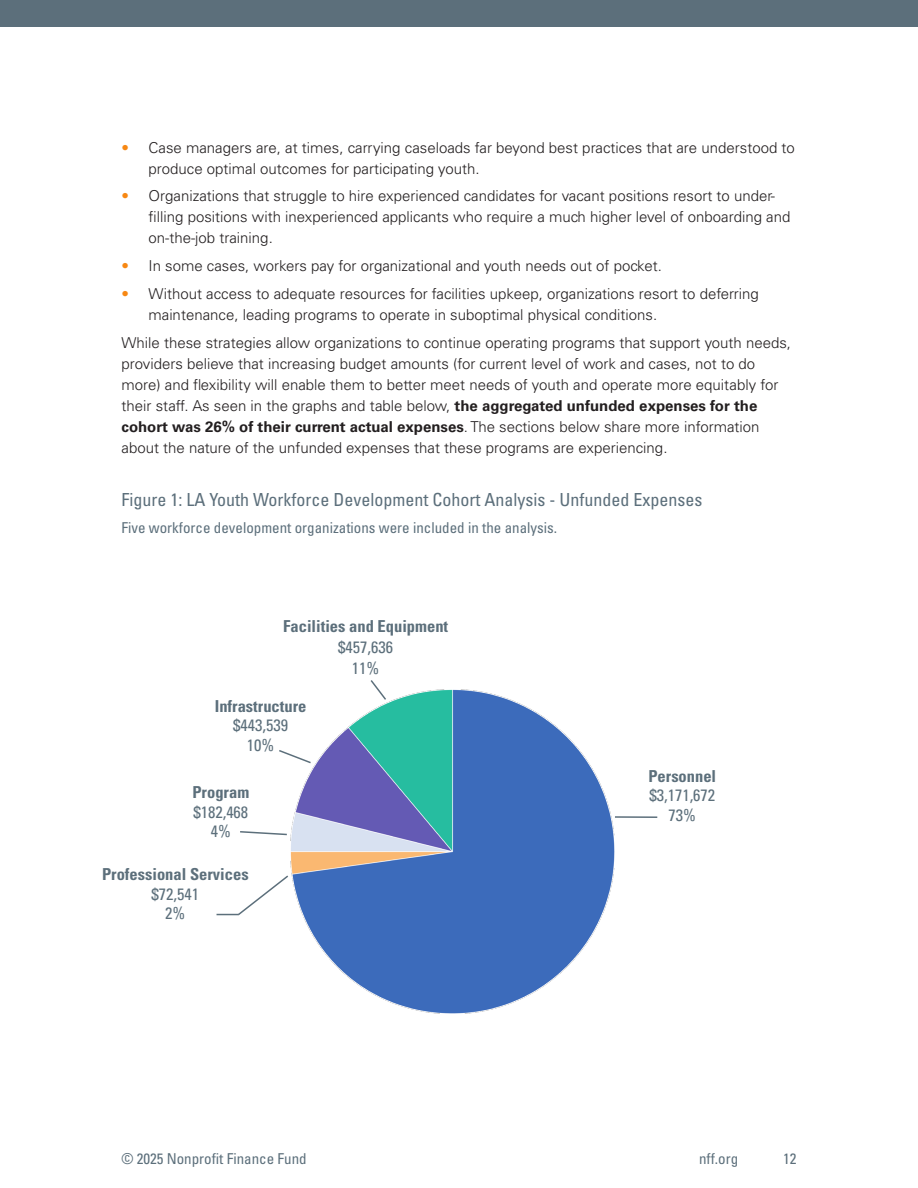
<style>
.page{position:relative;width:918px;height:1188px;background:#fff}
.page>*{position:absolute;margin:0;border:0;box-sizing:border-box;transform-origin:0 0}
.t1{font:condensed 18px "Univers LT Std";color:#5c6f7b}
.t2{font:700 condensed 16.5px "Univers LT Std";color:#5c6f7b}
.t3{font:condensed 16.5px/19.5px "Univers LT Std";color:#5c6f7b;text-align:center}
.t4{font:300 15px/21px "Univers LT Std";color:#231f20}
.t5{font:condensed 15px "Univers LT Std";color:#5c6f7b}
.s1{color:#f78813}
.s2{font-weight:700}
</style>
<div class="page">
<div style="left:0;top:0;width:918px;height:27px;background:#5c6f7b"></div>
<img style="left:291px;top:689px;width:324px;height:324px">
<svg style="left:369px;top:680px;width:19px;height:21px"></svg>
<svg style="left:279px;top:749px;width:33px;height:16px"></svg>
<svg style="left:240px;top:831px;width:47px;height:5px"></svg>
<hr style="left:615px;top:816px;width:42px;height:2px;background:#5c6f7b">
<svg style="left:217px;top:875px;width:71px;height:41px"></svg>
<p class="t4" style="left:148px;top:137px;width:648px;text-indent:-27px"><span class="s1">•</span> Case managers are, at times, carrying caseloads far beyond best practices that are understood to produce optimal outcomes for participating youth.</p>
<p class="t4" style="left:148px;top:186px;width:643px;text-indent:-27px"><span class="s1">•</span> Organizations that struggle to hire experienced candidates for vacant positions resort to under&shy;filling positions with inexperienced applicants who require a much higher level of onboarding and on-the-job training.</p>
<p class="t4" style="left:122px;top:255px;width:542px"><span class="s1">•</span> In some cases, workers pay for organizational and youth needs out of pocket.</p>
<p class="t4" style="left:148px;top:283px;width:612px;text-indent:-27px"><span class="s1">•</span> Without access to adequate resources for facilities upkeep, organizations resort to deferring maintenance, leading programs to operate in suboptimal physical conditions.</p>
<p class="t4" style="left:122px;top:332px;width:671px">While these strategies allow organizations to continue operating programs that support youth needs, providers believe that increasing budget amounts (for current level of work and cases, not to do more) and flexibility will enable them to better meet needs of youth and operate more equitably for their staff. As seen in the graphs and table below, <span class="s2">the aggregated unfunded expenses for the cohort was 26% of their current actual expenses</span>. The sections below share more information about the nature of the unfunded expenses that these programs are experiencing.</p>
<p class="t1" style="left:122px;top:488px;width:583px">Figure 1: LA Youth Workforce Development Cohort Analysis - Unfunded Expenses</p>
<p class="t5" style="left:122px;top:518px;width:437px">Five workforce development organizations were included in the analysis.</p>
<p class="t2" style="left:283px;top:616px;width:166px">Facilities and Equipment</p>
<p class="t3" style="left:338px;top:636px;width:56px;line-height:21px">$457,636<br>11%</p>
<p class="t2" style="left:215px;top:696px;width:93px">Infrastructure</p>
<p class="t3" style="left:233px;top:715px;width:56px">$443,539<br>10%</p>
<p class="t2" style="left:192px;top:782px;width:58px">Program</p>
<p class="t3" style="left:193px;top:802px;width:56px">$182,468<br>4%</p>
<p class="t2" style="left:102px;top:864px;width:148px">Professional Services</p>
<p class="t3" style="left:152px;top:884px;width:49px">$72,541<br>2%</p>
<p class="t2" style="left:648px;top:766px;width:69px">Personnel</p>
<p class="t3" style="left:649px;top:786px;width:67px">$3,171,672<br>73%</p>
<p class="t5" style="left:122px;top:1150px;width:187px">© 2025 Nonprofit Finance Fund</p>
<p class="t5" style="left:699px;top:1150px;width:41px">nff.org</p>
<p class="t5" style="left:783px;top:1150px;width:15px">12</p>
</div>
